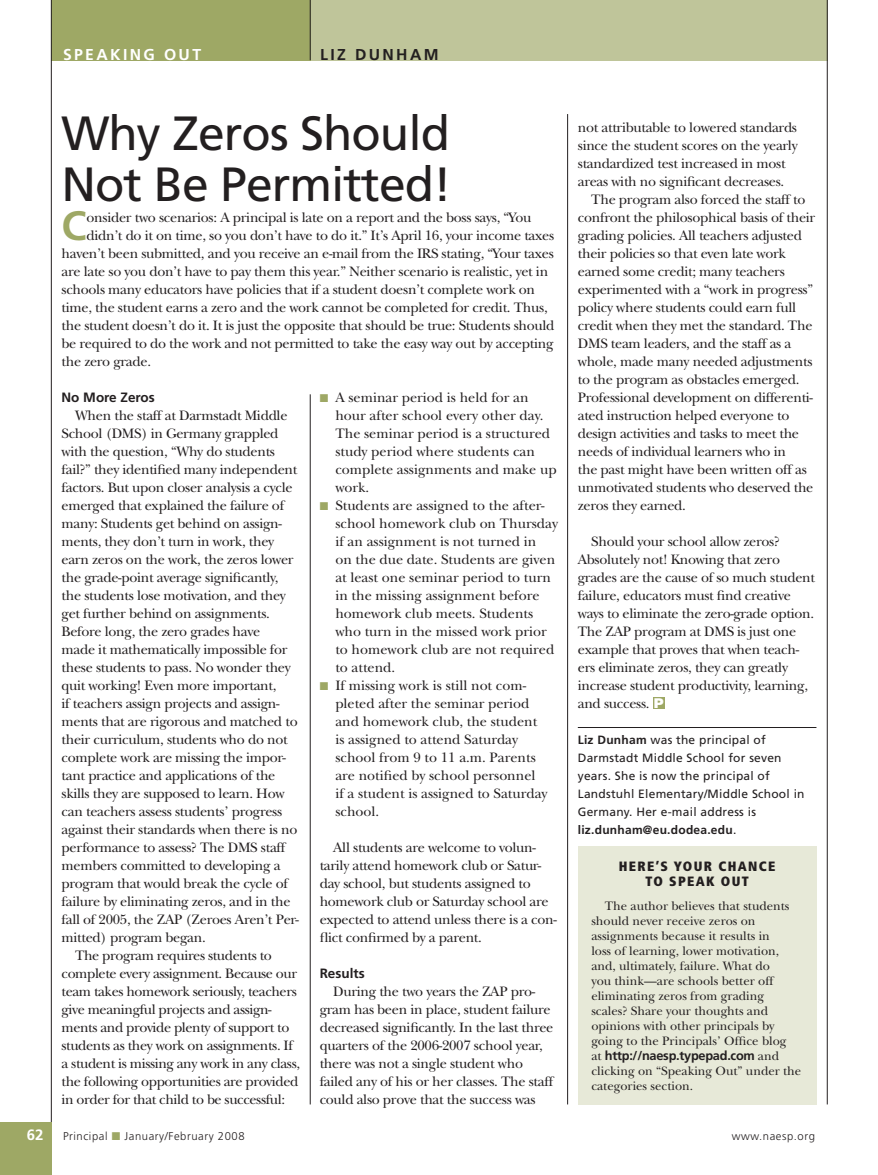
<style>
.page{position:relative;width:878px;height:1175px;background:#fff}
.page>*{position:absolute;margin:0;border:0;box-sizing:border-box;transform-origin:0 0}
.DEPT_head_32_34{font:48px/51px "Frutiger";letter-spacing:-.02em;color:#231f20}
.ALL_body-2_line_DC_g{font:700 40.95px "Frutiger";color:#9ea865}
.Column_Head_White{font:700 15.75px "Frutiger";letter-spacing:.15em;color:#fff}
.Column_person_K{font:700 15.75px "Frutiger";letter-spacing:.15em;color:#231f20}
.t1{font:700 15px "Frutiger";color:#fff}
.ALL_body{font:14.25px/18px "New Baskerville";letter-spacing:-.02em;color:#231f20}
.ALL_body_no_indent{font:14.25px/18px "New Baskerville";color:#231f20}
.ALL_body-2_line_DC_g-2{font:14.25px "New Baskerville";letter-spacing:-.02em;color:#231f20}
.INFO_BOX_head{font:900 condensed 13.5px/15.8px "Frutiger";letter-spacing:.1em;color:#231f20;text-align:center}
.DEPT_subhead{font:700 13.5px "Frutiger";color:#231f20}
.INFO_BOX_text{font:12.75px/15px "New Baskerville";color:#231f20}
.ALL_author_bio{font:12px/18px "Frutiger";letter-spacing:.02em;color:#231f20}
.t2{font:300 11.25px "Frutiger";letter-spacing:.05em;color:#231f20}
.s1{color:#9ea865}
.s2{font-family:"Helvetica";font-weight:900;font-size:13.5px;color:#fff}
.s3{font-weight:700}
.s4{font-family:"Frutiger";font-weight:700}
</style>
<div class="page">
<div style="left:310px;top:0;width:517px;height:60px;background:#bfc59a"></div>
<div style="left:51px;top:0;width:259px;height:60px;background:#9ea865"></div>
<hr style="left:51px;top:0;width:1px;height:1174px;background:#231f20">
<hr style="left:310px;top:0;width:1px;height:60px;background:#231f20">
<hr style="left:827px;top:0;width:1px;height:1104px;background:#231f20">
<hr style="left:567px;top:114px;width:1px;height:990px;background:#231f20">
<div style="left:0;top:1122px;width:51px;height:52px;background:#9ea865"></div>
<hr style="left:578px;top:727px;width:238px;height:1px;background:#231f20">
<div style="left:578px;top:846px;width:238px;height:258px;background:#e7e9d8"></div>
<hr style="left:310px;top:394px;width:1px;height:710px;background:#231f20">
<div style="left:653px;top:697px;width:11px;height:11px;background:#9ea865"></div>
<p class="Column_Head_White" style="left:63px;top:45px;width:140px">Speaking Out</p>
<p class="Column_person_K" style="left:320px;top:45px;width:120px">Liz Dunham</p>
<p class="DEPT_head_32_34" style="left:62px;top:108px;width:392px">Why Zeros Should<br>Not Be Permitted!</p>
<p class="ALL_body-2_line_DC_g" style="left:62px;top:202px;width:27px">C</p>
<p class="ALL_body-2_line_DC_g-2" style="left:87px;top:209px;width:446px">onsider two scenarios: A principal is late on a report and the boss says, “You</p>
<p class="ALL_body-2_line_DC_g-2" style="left:87px;top:227px;width:469px">didn’t do it on time, so you don’t have to do it.” It’s April 16, your income taxes</p>
<p class="ALL_body-2_line_DC_g-2" style="left:61px;top:245px;width:494px">haven’t been submitted, and you receive an e-mail from the IRS stating, “Your taxes</p>
<p class="ALL_body-2_line_DC_g-2" style="left:61px;top:263px;width:488px">are late so you don’t have to pay them this year.” Neither scenario is realistic, yet in</p>
<p class="ALL_body-2_line_DC_g-2" style="left:61px;top:281px;width:475px">schools many educators have policies that if a student doesn’t complete work on</p>
<p class="ALL_body-2_line_DC_g-2" style="left:61px;top:299px;width:487px">time, the student earns a zero and the work cannot be completed for credit. Thus,</p>
<p class="ALL_body-2_line_DC_g-2" style="left:61px;top:317px;width:494px">the student doesn’t do it. It is just the opposite that should be true: Students should</p>
<p class="ALL_body-2_line_DC_g-2" style="left:61px;top:335px;width:493px">be required to do the work and not permitted to take the easy way out by accepting</p>
<p class="ALL_body-2_line_DC_g-2" style="left:61px;top:353px;width:91px">the zero grade.</p>
<p class="DEPT_subhead" style="left:62px;top:389px;width:95px">No More Zeros</p>
<p class="ALL_body" style="left:62px;top:406px;width:239px;text-indent:13px">When the staff at Darmstadt Middle School (DMS) in Germany grappled with the question, “Why do students fail?” they identified many independent factors. But upon closer analysis a cycle emerged that explained the failure of many: Students get behind on assign&shy;ments, they don’t turn in work, they earn zeros on the work, the zeros lower the grade-point average significantly, the students lose motivation, and they get further behind on assignments.<br>Before long, the zero grades have<br>made it mathematically impossible for these students to pass. No wonder they quit working! Even more important,<br>if teachers assign projects and assign&shy;ments that are rigorous and matched to their curriculum, students who do not complete work are missing the impor&shy;tant practice and applications of the skills they are supposed to learn. How can teachers assess students’ progress against their standards when there is no performance to assess? The DMS staff members committed to developing a program that would break the cycle of failure by eliminating zeros, and in the fall of 2005, the ZAP (Zeroes Aren’t Per&shy;mitted) program began.</p>
<p class="ALL_body" style="left:62px;top:946px;width:240px;text-indent:13px">The program requires students to complete every assignment. Because our team takes homework seriously, teachers give meaningful projects and assign&shy;ments and provide plenty of support to students as they work on assignments. If a student is missing any work in any class, the following opportunities are provided in order for that child to be successful:</p>
<p class="ALL_body_no_indent" style="left:335px;top:388px;width:223px;text-indent:-16px"><span class="s1">■</span> A seminar period is held for an hour after school every other day.<br>The seminar period is a structured study period where students can complete assignments and make up work.</p>
<p class="ALL_body_no_indent" style="left:335px;top:496px;width:224px;text-indent:-16px"><span class="s1">■</span> Students are assigned to the after&shy;school homework club on Thursday if an assignment is not turned in<br>on the due date. Students are given at least one seminar period to turn in the missing assignment before homework club meets. Students who turn in the missed work prior to homework club are not required to attend.</p>
<p class="ALL_body_no_indent" style="left:335px;top:676px;width:214px;text-indent:-16px"><span class="s1">■</span> If missing work is still not com&shy;pleted after the seminar period and homework club, the student is assigned to attend Saturday school from 9 to 11 a.m. Parents are notified by school personnel if a student is assigned to Saturday school.</p>
<p class="ALL_body" style="left:320px;top:838px;width:239px;text-indent:13px">All students are welcome to volun&shy;tarily attend homework club or Satur&shy;day school, but students assigned to homework club or Saturday school are expected to attend unless there is a con&shy;flict confirmed by a parent.</p>
<p class="DEPT_subhead" style="left:320px;top:965px;width:46px">Results</p>
<p class="ALL_body" style="left:320px;top:982px;width:235px;text-indent:13px">During the two years the ZAP pro&shy;gram has been in place, student failure decreased significantly. In the last three quarters of the 2006-2007 school year, there was not a single student who failed any of his or her classes. The staff could also prove that the success was</p>
<p class="ALL_body" style="left:578px;top:118px;width:221px">not attributable to lowered standards since the student scores on the yearly standardized test increased in most areas with no significant decreases.</p>
<p class="ALL_body" style="left:578px;top:190px;width:239px;text-indent:13px">The program also forced the staff to confront the philosophical basis of their grading policies. All teachers adjusted their policies so that even late work earned some credit; many teachers experimented with a “work in progress” policy where students could earn full credit when they met the standard. The DMS team leaders, and the staff as a whole, made many needed adjustments to the program as obstacles emerged.<br>Professional development on differenti&shy;ated instruction helped everyone to design activities and tasks to meet the needs of individual learners who in<br>the past might have been written off as unmotivated students who deserved the zeros they earned.</p>
<p class="ALL_body" style="left:578px;top:532px;width:239px;text-indent:13px">Should your school allow zeros?<br>Absolutely not! Knowing that zero grades are the cause of so much student failure, educators must find creative ways to eliminate the zero-grade option.<br>The ZAP program at DMS is just one example that proves that when teach&shy;ers eliminate zeros, they can greatly increase student productivity, learning, and success. <span class="s2">P</span></p>
<p class="ALL_author_bio" style="left:578px;top:731px;width:228px"><span class="s3">Liz Dunham</span> was the principal of<br>Darmstadt Middle School for seven years. She is now the principal of<br>Landstuhl Elementary/Middle School in<br>Germany. Her e-mail address is <span class="s3">liz.dunham@eu.dodea.edu</span>.</p>
<p class="INFO_BOX_head" style="left:619px;top:858px;width:158px">HERE’S YOUR CHANCE<br>TO SPEAK OUT</p>
<p class="INFO_BOX_text" style="left:591px;top:898px;width:211px;text-indent:14px">The author believes that students should never receive zeros on assignments because it results in<br>loss of learning, lower motivation, and, ultimately, failure. What do<br>you think—are schools better off eliminating zeros from grading scales? Share your thoughts and opinions with other principals by going to the Principals’ Office blog<br>at <span class="s4">http://naesp.typepad.com</span> and clicking on “Speaking Out” under the categories section.</p>
<p class="t1" style="left:27px;top:1126px;width:18px">62</p>
<p class="t2" style="left:63px;top:1130px;width:183px">Principal <span class="s1">■</span> January/February 2008</p>
<p class="t2" style="left:731px;top:1130px;width:85px">www.naesp.org</p>
</div>
